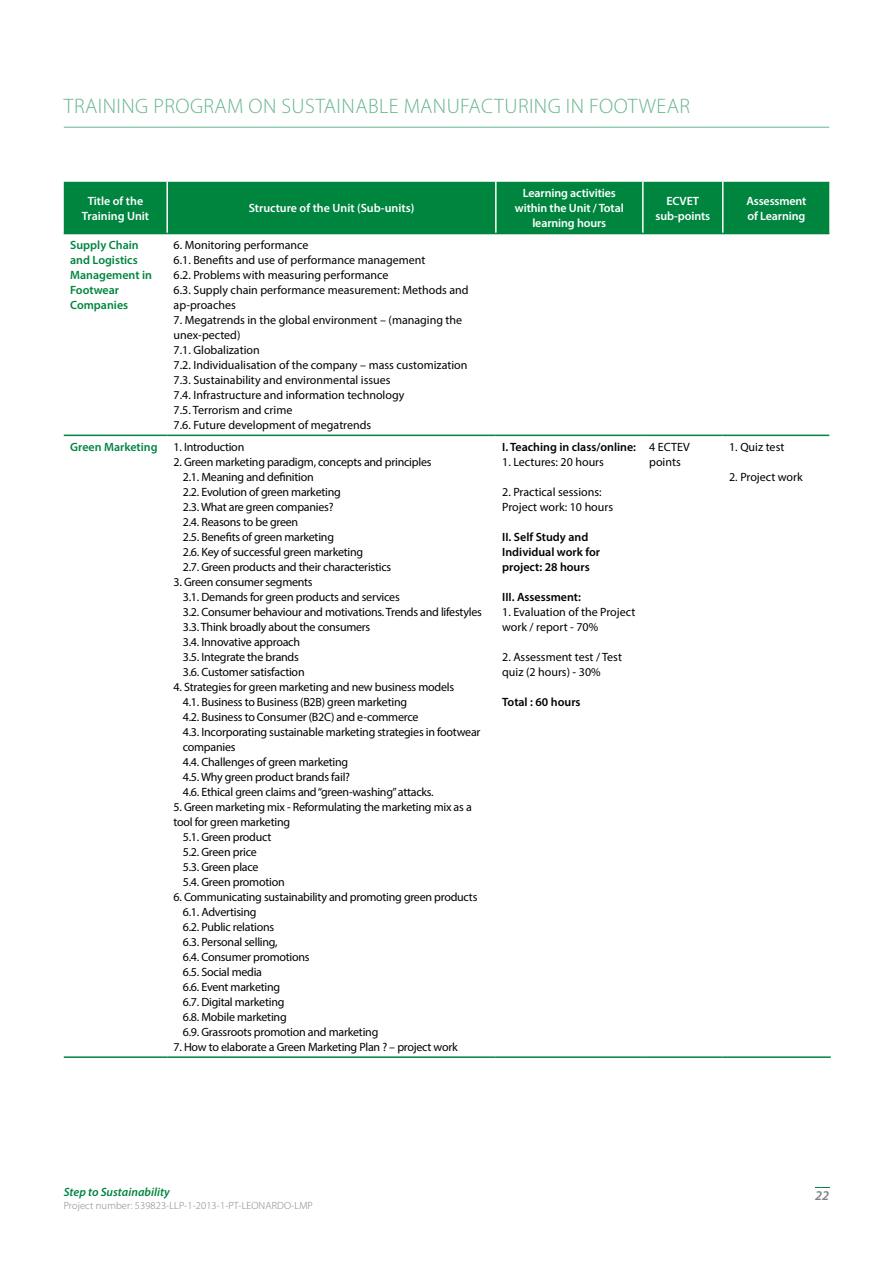
<style>
.page{position:relative;width:893px;height:1263px;background:#fff}
.page>*{position:absolute;margin:0;border:0;box-sizing:border-box;transform-origin:0 0}
.t1{font:300 21px "Myriad Pro";letter-spacing:.02em;color:#66b68c}
.t2{font:italic 600 13.5px "Myriad Pro";color:#808285}
.t3{font:12px/15px "Myriad Pro";letter-spacing:-.02em;color:#000}
.t4{font:12px/15px "Myriad Pro";color:#000}
.t5{font:600 12px/15px "Myriad Pro";letter-spacing:-.01em;color:#fff;text-align:center}
.t6{font:600 12px/15px "Myriad Pro";color:#000}
.t7{font:600 12px/15px "Myriad Pro";color:#00853f}
.t8{font:italic 600 12px "Myriad Pro";color:#00853f}
.t9{font:300 10.5px "Myriad Pro";letter-spacing:.01em;color:#808285}
</style>
<div class="page">
<svg style="left:815px;top:1187px;width:15px;height:1px"></svg>
<hr style="left:64px;top:127px;width:765px;height:1px;background:#66b68c">
<div style="left:64px;top:182px;width:765px;height:51px;background:#00853f"></div>
<hr style="left:166px;top:182px;width:2px;height:51px;background:#fff">
<hr style="left:495px;top:182px;width:2px;height:51px;background:#fff">
<hr style="left:642px;top:182px;width:2px;height:51px;background:#fff">
<hr style="left:722px;top:182px;width:1px;height:51px;background:#fff">
<hr style="left:64px;top:233px;width:103px;height:1px;background:#00853f">
<hr style="left:167px;top:233px;width:329px;height:1px;background:#00853f">
<hr style="left:496px;top:233px;width:147px;height:1px;background:#00853f">
<hr style="left:643px;top:233px;width:80px;height:1px;background:#00853f">
<hr style="left:723px;top:233px;width:106px;height:1px;background:#00853f">
<hr style="left:64px;top:1056px;width:103px;height:2px;background:#00853f">
<hr style="left:167px;top:1056px;width:329px;height:2px;background:#00853f">
<hr style="left:496px;top:1056px;width:147px;height:2px;background:#00853f">
<hr style="left:643px;top:1056px;width:80px;height:2px;background:#00853f">
<hr style="left:723px;top:1056px;width:108px;height:2px;background:#00853f">
<hr style="left:64px;top:435px;width:103px;height:1px;background:#00853f">
<hr style="left:167px;top:435px;width:329px;height:1px;background:#00853f">
<hr style="left:496px;top:435px;width:147px;height:1px;background:#00853f">
<hr style="left:643px;top:435px;width:80px;height:1px;background:#00853f">
<hr style="left:723px;top:435px;width:106px;height:1px;background:#00853f">
<h1 class="t1" style="left:64px;top:94px;width:628px">TRAINING PROGRAM ON SUSTAINABLE MANUFACTURING IN FOOTWEAR</h1>
<p class="t5" style="left:82px;top:193px;width:69px">Title of the<br>Training Unit</p>
<p class="t5" style="left:249px;top:200px;width:167px">Structure of the Unit (Sub-units)</p>
<p class="t7" style="left:70px;top:237px;width:83px">Supply Chain and Logistics<br>Management in<br>Footwear<br>Companies</p>
<p class="t4" style="left:174px;top:237px;width:297px">6. Monitoring performance<br>6.1. Benefits and use of performance management<br>6.2. Problems with measuring performance<br>6.3. Supply chain performance measurement: Methods and ap-proaches</p>
<p class="t4" style="left:174px;top:312px;width:295px">7. Megatrends in the global environment – (managing the unex-pected)<br>7.1. Globalization<br>7.2. Individualisation of the company – mass customization 7.3. Sustainability and environmental issues<br>7.4. Infrastructure and information technology<br>7.5. Terrorism and crime<br>7.6. Future development of megatrends</p>
<p class="t7" style="left:70px;top:439px;width:89px">Green Marketing</p>
<p class="t3" style="left:174px;top:439px;width:72px">1. Introduction</p>
<p class="t3" style="left:183px;top:454px;width:250px;text-indent:-9px">2. Green marketing paradigm, concepts and principles 2.1. Meaning and definition<br>2.2. Evolution of green marketing<br>2.3. What are green companies?<br>2.4. Reasons to be green<br>2.5. Benefits of green marketing<br>2.6. Key of successful green marketing<br>2.7. Green products and their characteristics</p>
<p class="t3" style="left:183px;top:574px;width:301px;text-indent:-9px">3. Green consumer segments<br>3.1. Demands for green products and services<br>3.2. Consumer behaviour and motivations. Trends and lifestyles 3.3. Think broadly about the consumers<br>3.4. Innovative approach<br>3.5. Integrate the brands<br>3.6. Customer satisfaction</p>
<p class="t3" style="left:183px;top:679px;width:299px;text-indent:-9px">4. Strategies for green marketing and new business models<br>4.1. Business to Business (B2B) green marketing<br>4.2. Business to Consumer (B2C) and e-commerce<br>4.3. Incorporating sustainable marketing strategies in footwear companies<br>4.4. Challenges of green marketing<br>4.5. Why green product brands fail?<br>4.6. Ethical green claims and “green-washing” attacks.</p>
<p class="t3" style="left:174px;top:799px;width:300px">5. Green marketing mix - Reformulating the marketing mix as a</p>
<p class="t3" style="left:174px;top:814px;width:118px">tool for green marketing</p>
<p class="t3" style="left:183px;top:829px;width:90px">5.1. Green product</p>
<p class="t3" style="left:183px;top:844px;width:75px">5.2. Green price</p>
<p class="t3" style="left:183px;top:859px;width:77px">5.3. Green place</p>
<p class="t3" style="left:183px;top:874px;width:103px">5.4. Green promotion</p>
<p class="t3" style="left:183px;top:889px;width:296px;text-indent:-9px">6. Communicating sustainability and promoting green products<br>6.1. Advertising<br>6.2. Public relations<br>6.3. Personal selling,<br>6.4. Consumer promotions<br>6.5. Social media<br>6.6. Event marketing<br>6.7. Digital marketing<br>6.8. Mobile marketing<br>6.9. Grassroots promotion and marketing</p>
<p class="t3" style="left:174px;top:1039px;width:286px">7. How to elaborate a Green Marketing Plan ? – project work</p>
<p class="t5" style="left:515px;top:185px;width:110px">Learning activities within the Unit / Total learning hours</p>
<p class="t5" style="left:655px;top:193px;width:56px">ECVET sub-points</p>
<p class="t5" style="left:746px;top:193px;width:62px;text-align:left">Assessment of Learning</p>
<p class="t6" style="left:502px;top:439px;width:135px">I. Teaching in class/online:</p>
<p class="t4" style="left:502px;top:454px;width:103px">1. Lectures: 20 hours</p>
<p class="t4" style="left:502px;top:484px;width:112px">2. Practical sessions:<br>Project work: 10 hours</p>
<p class="t6" style="left:502px;top:529px;width:99px">II. Self Study and<br>Individual work for project: 28 hours</p>
<p class="t6" style="left:502px;top:589px;width:80px">III. Assessment:</p>
<p class="t4" style="left:502px;top:604px;width:135px">1. Evaluation of the Project work / report - 70%</p>
<p class="t4" style="left:502px;top:649px;width:121px">2. Assessment test / Test quiz (2 hours) - 30%</p>
<p class="t6" style="left:502px;top:694px;width:80px">Total : 60 hours</p>
<p class="t4" style="left:649px;top:439px;width:42px">4 ECTEV points</p>
<p class="t4" style="left:729px;top:439px;width:57px">1. Quiz test</p>
<p class="t4" style="left:729px;top:469px;width:75px">2. Project work</p>
<p class="t8" style="left:64px;top:1184px;width:107px">Step to Sustainability</p>
<p class="t9" style="left:64px;top:1199px;width:251px">Project number: 539823-LLP-1-2013-1-PT-LEONARDO-LMP</p>
<p class="t2" style="left:815px;top:1187px;width:16px">22</p>
</div>
